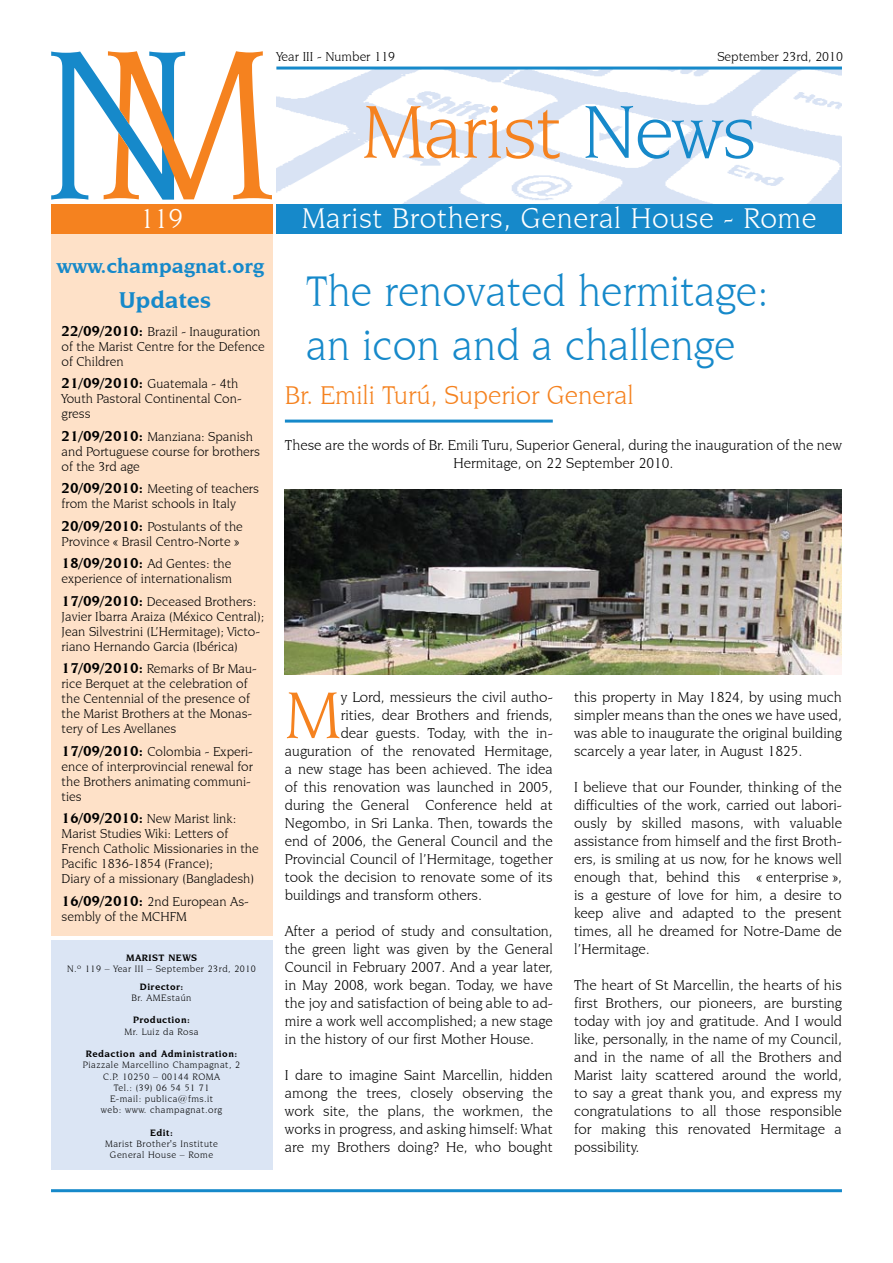
<style>
.page{position:relative;width:893px;height:1263px;background:#fff}
.page>*{position:absolute;margin:0;border:0;box-sizing:border-box;transform-origin:0 0}
.t1{font:79.5px "Novarese IT Cby BT";letter-spacing:-.015em;color:#f5821f}
.t2{font:70.05px "Novarese IT Cby BT";color:#f5821f}
.t3{font:45px/54px "Novarese IT Cby BT";color:#1689ca;scale:.96 1}
.t4{font:30px "Novarese IT Cby BT";letter-spacing:.02em;color:#fff}
.t5{font:28.5px "Novarese IT Cby BT";color:#fff}
.t6{font:27px "Novarese IT Cby BT";color:#f5821f}
.t7{font:700 24px "Novarese IT Cby BT";color:#1689ca}
.t8{font:700 21px "Novarese IT Cby BT";color:#1689ca}
.t9{font:15px/18px "Novarese IT Cby BT";color:#000;text-align:justify}
.t10{font:13.5px/15px "Novarese IT Cby BT";color:#000}
.t11{font:9.75px/11.2px "Novarese IT Cby BT";letter-spacing:.05em;color:#000;text-align:center}
.t12{font:700 9.75px "Novarese IT Cby BT";letter-spacing:.05em;color:#000}
.s1{color:#1689ca}
.s2{font-weight:700;font-size:15px}
</style>
<div class="page">
<img style="left:276px;top:70px;width:566px;height:134px">
<hr style="left:276px;top:67px;width:566px;height:3px;background:#1689ca">
<div style="left:276px;top:204px;width:566px;height:30px;background:#1689ca"></div>
<svg style="left:51px;top:51px;width:221px;height:149px"></svg>
<hr style="left:51px;top:1189px;width:791px;height:3px;background:#1689ca">
<div style="left:51px;top:234px;width:221px;height:701px;background:#fee1c8"></div>
<div style="left:51px;top:940px;width:221px;height:229px;background:#dbe5f4"></div>
<div style="left:51px;top:204px;width:221px;height:30px;background:#f5821f"></div>
<hr style="left:285px;top:420px;width:268px;height:3px;background:#1689ca">
<img style="left:285px;top:489px;width:557px;height:185px">
<p class="t10" style="left:276px;top:49px;width:120px">Year III - Number 119</p>
<p class="t10" style="left:717px;top:49px;width:127px">September 23rd, 2010</p>
<h1 class="t1" style="left:362px;top:85px;width:396px">Marist <span class="s1">News</span></h1>
<h3 class="t5" style="left:140px;top:202px;width:45px">119</h3>
<h3 class="t8" style="left:57px;top:253px;width:209px">www.champagnat.org</h3>
<h3 class="t7" style="left:119px;top:285px;width:94px">Updates</h3>
<p class="t10" style="left:62px;top:323px;width:205px"><span class="s2">22/09/2010:</span> Brazil - Inauguration of the Marist Centre for the Defence of Children</p>
<p class="t10" style="left:62px;top:376px;width:182px"><span class="s2">21/09/2010:</span> Guatemala - 4th<br>Youth Pastoral Continental Con&shy;gress</p>
<p class="t10" style="left:62px;top:428px;width:200px"><span class="s2">21/09/2010:</span> Manziana: Spanish and Portuguese course for brothers of the 3rd age</p>
<p class="t10" style="left:62px;top:481px;width:199px"><span class="s2">20/09/2010:</span> Meeting of teachers from the Marist schools in Italy</p>
<p class="t10" style="left:62px;top:518px;width:183px"><span class="s2">20/09/2010:</span> Postulants of the<br>Province « Brasil Centro-Norte »</p>
<p class="t10" style="left:62px;top:556px;width:172px"><span class="s2">18/09/2010:</span> Ad Gentes: the experience of internationalism</p>
<p class="t10" style="left:62px;top:593px;width:204px"><span class="s2">17/09/2010:</span> Deceased Brothers:<br>Javier Ibarra Araiza (México Central); Jean Silvestrini (L’Hermitage); Victo&shy;riano Hernando Garcia (Ibérica)</p>
<p class="t10" style="left:62px;top:661px;width:197px"><span class="s2">17/09/2010:</span> Remarks of Br Mau&shy;rice Berquet at the celebration of the Centennial of the presence of the Marist Brothers at the Monas&shy;tery of Les Avellanes</p>
<p class="t10" style="left:62px;top:743px;width:193px"><span class="s2">17/09/2010:</span> Colombia - Experi&shy;ence of interprovincial renewal for the Brothers animating communi&shy;ties</p>
<p class="t10" style="left:62px;top:811px;width:199px"><span class="s2">16/09/2010:</span> New Marist link:<br>Marist Studies Wiki: Letters of<br>French Catholic Missionaries in the<br>Pacific 1836-1854 (France);<br>Diary of a missionary (Bangladesh)</p>
<p class="t10" style="left:62px;top:893px;width:189px"><span class="s2">16/09/2010:</span> 2nd European As&shy;sembly of the MCHFM</p>
<p class="t12" style="left:126px;top:952px;width:72px">Marist NEWS</p>
<p class="t11" style="left:67px;top:963px;width:190px">N.º 119 – Year III – September 23rd, 2010</p>
<p class="t12" style="left:140px;top:980px;width:45px">Director:</p>
<p class="t11" style="left:132px;top:992px;width:61px">Br. AMEstaún</p>
<p class="t12" style="left:133px;top:1014px;width:58px">Production:</p>
<p class="t11" style="left:125px;top:1025px;width:75px">Mr. Luiz da Rosa</p>
<p class="t12" style="left:86px;top:1048px;width:153px">Redaction and Administration:</p>
<p class="t11" style="left:83px;top:1059px;width:159px">Piazzale Marcellino Champagnat, 2<br>C.P. 10250 – 00144 ROMA<br>Tel.: (39) 06 54 51 71<br>E-mail: publica@fms.it<br>web: www. champagnat.org</p>
<p class="t12" style="left:150px;top:1126px;width:24px">Edit:</p>
<p class="t11" style="left:105px;top:1138px;width:115px">Marist Brother's Institute<br>General House – Rome</p>
<h3 class="t4" style="left:302px;top:201px;width:516px">Marist Brothers, General House - Rome</h3>
<h3 class="t3" style="left:306px;top:264px;width:483px">The renovated hermitage: an icon and a challenge</h3>
<h3 class="t6" style="left:285px;top:379px;width:350px">Br. Emili Turú, Superior General</h3>
<p class="t9" style="left:285px;top:436px;width:558px;text-align:center">These are the words of Br. Emili Turu, Superior General, during the inauguration of the new<br>Hermitage, on 22 September 2010.</p>
<h2 class="t2" style="left:285px;top:674px;width:57px">M</h2>
<p class="t9" style="left:341px;top:688px;width:214px">y Lord, messieurs the civil autho-</p>
<p class="t9" style="left:341px;top:706px;width:214px">rities, dear Brothers and friends,</p>
<p class="t9" style="left:341px;top:724px;width:214px">dear guests. Today, with the in-</p>
<p class="t9" style="left:285px;top:742px;width:269px">auguration of the renovated Hermitage,</p>
<p class="t9" style="left:285px;top:760px;width:269px">a new stage has been achieved. The idea</p>
<p class="t9" style="left:285px;top:778px;width:269px">of this renovation was launched in 2005,</p>
<p class="t9" style="left:285px;top:796px;width:269px">during the General Conference held at</p>
<p class="t9" style="left:285px;top:814px;width:269px">Negombo, in Sri Lanka. Then, towards the</p>
<p class="t9" style="left:285px;top:832px;width:269px">end of 2006, the General Council and the</p>
<p class="t9" style="left:285px;top:850px;width:269px">Provincial Council of l’Hermitage, together</p>
<p class="t9" style="left:285px;top:868px;width:269px">took the decision to renovate some of its</p>
<p class="t9" style="left:285px;top:886px;width:198px">buildings and transform others.</p>
<p class="t9" style="left:285px;top:922px;width:269px">After a period of study and consultation, the green light was given by the General Council in February 2007. And a year later, in May 2008, work began. Today, we have the joy and satisfaction of being able to ad&shy;mire a work well accomplished; a new stage in the history of our first Mother House.</p>
<p class="t9" style="left:285px;top:1066px;width:269px">I dare to imagine Saint Marcellin, hidden among the trees, closely observing the work site, the plans, the workmen, the works in progress, and asking himself: What are my Brothers doing? He, who bought</p>
<p class="t9" style="left:574px;top:688px;width:269px">this property in May 1824, by using much simpler means than the ones we have used, was able to inaugurate the original building scarcely a year later, in August 1825.</p>
<p class="t9" style="left:574px;top:778px;width:269px">I believe that our Founder, thinking of the difficulties of the work, carried out labori&shy;ously by skilled masons, with valuable assistance from himself and the first Broth&shy;ers, is smiling at us now, for he knows well enough that, behind this « enterprise », is a gesture of love for him, a desire to keep alive and adapted to the present times, all he dreamed for Notre-Dame de l’Hermitage.</p>
<p class="t9" style="left:574px;top:976px;width:269px">The heart of St Marcellin, the hearts of his first Brothers, our pioneers, are bursting today with joy and gratitude. And I would like, personally, in the name of my Council, and in the name of all the Brothers and Marist laity scattered around the world, to say a great thank you, and express my congratulations to all those responsible for making this renovated Hermitage a possibility.</p>
</div>
